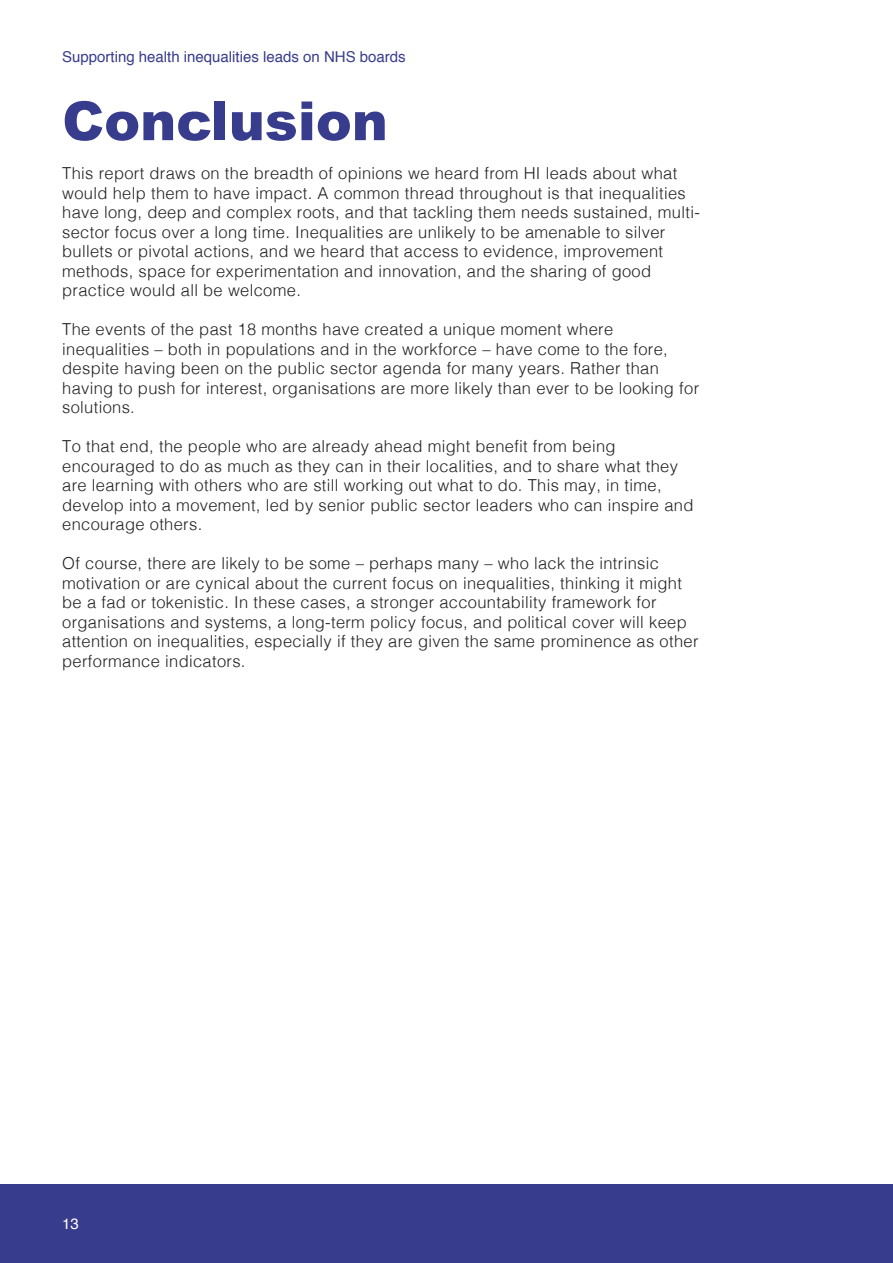
<style>
.page{position:relative;width:893px;height:1263px;background:#fff}
.page>*{position:absolute;margin:0;border:0;box-sizing:border-box;transform-origin:0 0}
.Body{font:900 54px "Arial";color:#383c8c}
.Body-2{font:300 16.5px/19.5px "Helvetica";letter-spacing:.02em;color:#231f20}
.t1{font:15px "Helvetica";color:#383c8c}
.t2{font:15px "Helvetica";color:#fff}
</style>
<div class="page">
<div style="left:0;top:1184px;width:893px;height:79px;background:#383c8c"></div>
<p class="t1" style="left:62px;top:45px;width:345px">Supporting health inequalities leads on NHS boards</p>
<p class="Body" style="left:62px;top:82px;width:327px">Conclusion</p>
<p class="Body-2" style="left:62px;top:162px;width:639px">This report draws on the breadth of opinions we heard from HI leads about what would help them to have impact. A common thread throughout is that inequalities have long, deep and complex roots, and that tackling them needs sustained, multi&shy;sector focus over a long time. Inequalities are unlikely to be amenable to silver bullets or pivotal actions, and we heard that access to evidence, improvement methods, space for experimentation and innovation, and the sharing of good practice would all be welcome.</p>
<p class="Body-2" style="left:62px;top:318px;width:638px">The events of the past 18 months have created a unique moment where inequalities – both in populations and in the workforce – have come to the fore, despite having been on the public sector agenda for many years. Rather than having to push for interest, organisations are more likely than ever to be looking for solutions.</p>
<p class="Body-2" style="left:62px;top:435px;width:633px">To that end, the people who are already ahead might benefit from being encouraged to do as much as they can in their localities, and to share what they are learning with others who are still working out what to do. This may, in time, develop into a movement, led by senior public sector leaders who can inspire and encourage others.</p>
<p class="Body-2" style="left:62px;top:552px;width:638px">Of course, there are likely to be some – perhaps many – who lack the intrinsic motivation or are cynical about the current focus on inequalities, thinking it might be a fad or tokenistic. In these cases, a stronger accountability framework for organisations and systems, a long-term policy focus, and political cover will keep attention on inequalities, especially if they are given the same prominence as other performance indicators.</p>
<p class="t2" style="left:62px;top:1212px;width:18px">13</p>
</div>
